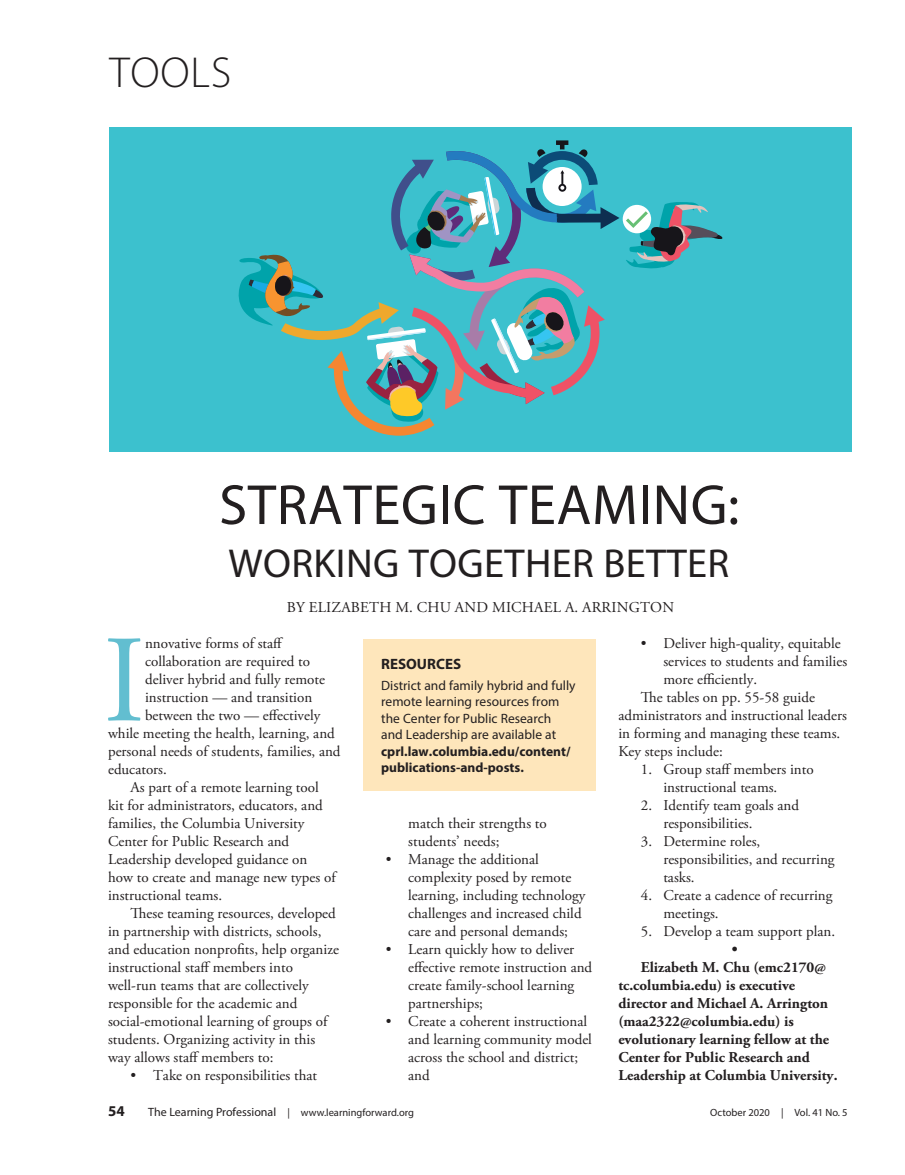
<style>
.page{position:relative;width:905px;height:1175px;background:#fff}
.page>*{position:absolute;margin:0;border:0;box-sizing:border-box;transform-origin:0 0}
.body{font:123.6px "Adobe Garamond Pro";color:#62bed0}
.box{font:57px "Myriad Pro";letter-spacing:.01em;color:#231f20}
.t1{font:300 43.5px "Myriad Pro";letter-spacing:.02em;color:#231f20}
.box-2{font:40.5px "Myriad Pro";letter-spacing:.01em;color:#231f20}
.body-2{font:15px/18px "Adobe Garamond Pro";color:#231f20}
.body-3{font:700 15px/18px "Adobe Garamond Pro";color:#231f20}
.box-3{font:700 15px "Myriad Pro";color:#231f20}
.box-4{font:13.5px/16.5px "Myriad Pro";color:#231f20}
.t2{font:10.5px "Myriad Pro";color:#231f20}
.s1{font-weight:700}
.s2{font-size:12px}
</style>
<div class="page">
<div style="left:363px;top:639px;width:233px;height:151px;background:#fee6bb"></div>
<div style="left:109px;top:128px;width:742px;height:324px;background:#3cc1ce"></div>
<svg style="left:622px;top:205px;width:29px;height:28px"></svg>
<svg style="left:625px;top:202px;width:98px;height:67px"></svg>
<svg style="left:238px;top:140px;width:381px;height:296px"></svg>
<p class="t1" style="left:109px;top:46px;width:123px">TOOLS</p>
<p class="box" style="left:219px;top:470px;width:521px">STRATEGIC TEAMING:</p>
<p class="box-2" style="left:228px;top:538px;width:502px">WORKING TOGETHER BETTER</p>
<p class="body-2" style="left:287px;top:598px;width:388px">BY ELIZABETH M. CHU AND MICHAEL A. ARRINGTON</p>
<p class="body" style="left:103px;top:607px;width:43px">I</p>
<p class="body-2" style="left:145px;top:635px;width:140px">nnovative forms of staff</p>
<p class="body-2" style="left:145px;top:653px;width:166px">collaboration are required to</p>
<p class="body-2" style="left:145px;top:671px;width:181px">deliver hybrid and fully remote</p>
<p class="body-2" style="left:145px;top:689px;width:169px">instruction — and transition</p>
<p class="body-2" style="left:145px;top:707px;width:177px">between the two — effectively</p>
<p class="body-2" style="left:108px;top:725px;width:228px">while meeting the health, learning, and</p>
<p class="body-2" style="left:108px;top:743px;width:234px">personal needs of students, families, and</p>
<p class="body-2" style="left:108px;top:761px;width:60px">educators.</p>
<p class="body-2" style="left:108px;top:779px;width:229px;text-indent:22px">As part of a remote learning tool kit for administrators, educators, and families, the Columbia University<br>Center for Public Research and<br>Leadership developed guidance on how to create and manage new types of instructional teams.</p>
<p class="body-2" style="left:108px;top:905px;width:232px;text-indent:22px">These teaming resources, developed in partnership with districts, schools, and education nonprofits, help organize instructional staff members into well-run teams that are collectively responsible for the academic and social-emotional learning of groups of students. Organizing activity in this way allows staff members to:</p>
<p class="body-2" style="left:130px;top:1067px;width:188px">• Take on responsibilities that</p>
<p class="box-3" style="left:381px;top:653px;width:81px">RESOURCES</p>
<p class="box-4" style="left:381px;top:676px;width:196px">District and family hybrid and fully remote learning resources from the Center for Public Research and Leadership are available at <span class="s1">cprl.law.columbia.edu/content/ publications-and-posts.</span></p>
<p class="body-2" style="left:408px;top:815px;width:140px">match their strengths to students’ needs;</p>
<p class="body-2" style="left:408px;top:851px;width:179px;text-indent:-22px">• Manage the additional complexity posed by remote learning, including technology challenges and increased child care and personal demands;</p>
<p class="body-2" style="left:408px;top:941px;width:185px;text-indent:-22px">• Learn quickly how to deliver effective remote instruction and create family-school learning partnerships;</p>
<p class="body-2" style="left:408px;top:1013px;width:185px;text-indent:-22px">• Create a coherent instructional and learning community model across the school and district; and</p>
<p class="body-2" style="left:663px;top:635px;width:185px;text-indent:-22px">• Deliver high-quality, equitable services to students and families more efficiently.</p>
<p class="body-2" style="left:618px;top:689px;width:230px;text-indent:22px">The tables on pp. 55-58 guide administrators and instructional leaders in forming and managing these teams.<br>Key steps include:</p>
<p class="body-2" style="left:663px;top:761px;width:152px;text-indent:-22px">1. Group staff members into instructional teams.</p>
<p class="body-2" style="left:663px;top:797px;width:137px;text-indent:-22px">2. Identify team goals and responsibilities.</p>
<p class="body-2" style="left:663px;top:833px;width:173px;text-indent:-22px">3. Determine roles, responsibilities, and recurring tasks.</p>
<p class="body-2" style="left:663px;top:887px;width:171px;text-indent:-22px">4. Create a cadence of recurring meetings.</p>
<p class="body-2" style="left:640px;top:923px;width:196px">5. Develop a team support plan.</p>
<p class="body-3" style="left:731px;top:941px;width:7px">•</p>
<p class="body-3" style="left:618px;top:959px;width:221px;text-indent:22px">Elizabeth M. Chu (emc2170@ tc.columbia.edu) is executive director and Michael A. Arrington (maa2322@columbia.edu) is evolutionary learning fellow at the<br>Center for Public Research and<br>Leadership at Columbia University.</p>
<p class="box-3" style="left:108px;top:1101px;width:18px">54</p>
<p class="t2" style="left:148px;top:1106px;width:267px"><span class="s2">The Learning Professional</span> | www.learningforward.org</p>
<p class="t2" style="left:710px;top:1106px;width:139px">October 2020 | Vol. 41 No. 5</p>
</div>
